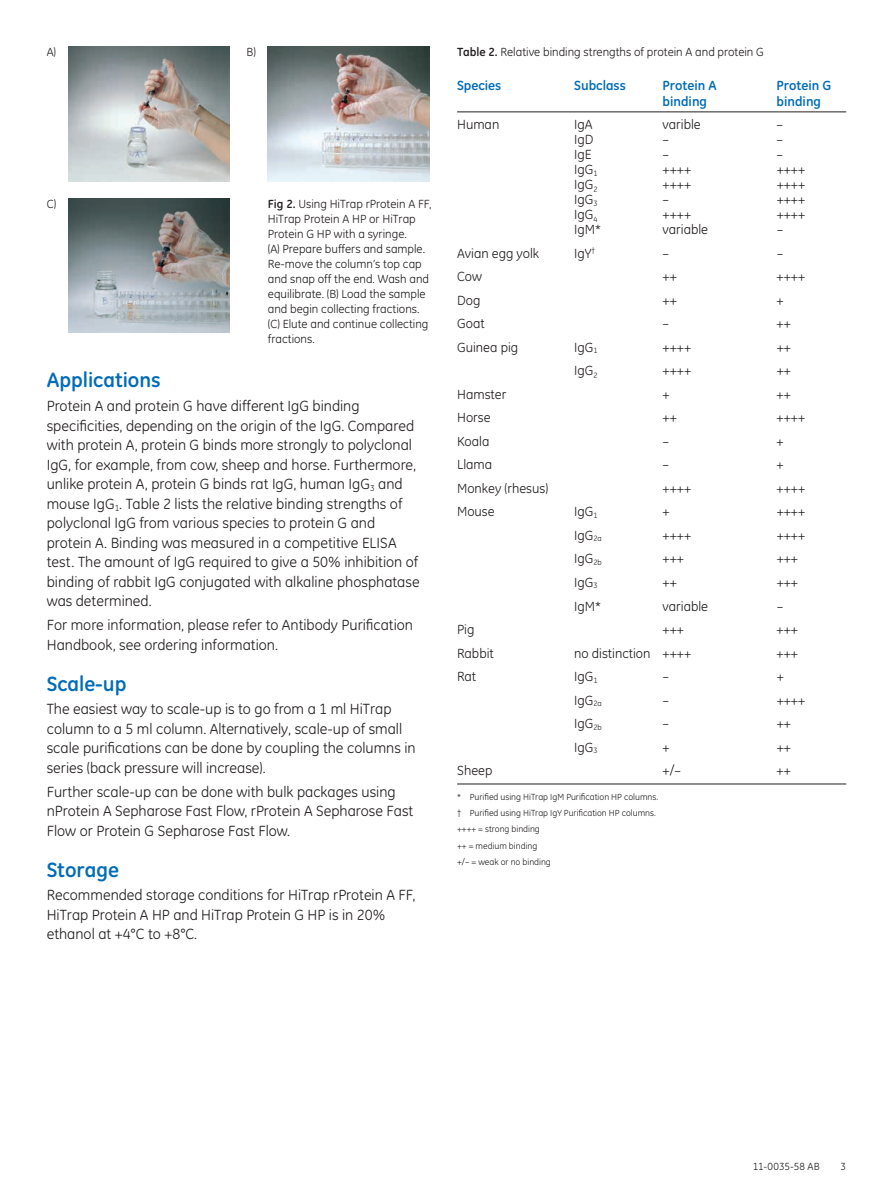
<style>
.page{position:relative;width:893px;height:1191px;background:#fff}
.page>*{position:absolute;margin:0;border:0;box-sizing:border-box;transform-origin:0 0}
.t1{font:700 21px "GE Inspira";color:#006cb7}
.t2{font:15px/19.5px "GE Inspira";color:#231f20}
.t3{font:13.5px "GE Inspira";color:#231f20}
.t4{font:700 13.5px "GE Inspira";color:#006cb7}
.t5{font:12px/15px "GE Inspira";color:#231f20}
.t6{font:10.5px "GE Inspira";color:#231f20}
.t7{font:9px/16.2px "GE Inspira";color:#231f20}
.s1{font-weight:700}
</style>
<div class="page">
<img style="left:68px;top:47px;width:162px;height:134px">
<img style="left:268px;top:47px;width:161px;height:134px">
<img style="left:68px;top:198px;width:162px;height:135px">
<hr style="left:457px;top:111px;width:389px;height:1px;background:#231f20">
<hr style="left:457px;top:783px;width:389px;height:1px;background:#231f20">
<p class="t5" style="left:47px;top:44px;width:11px">A)</p>
<p class="t5" style="left:247px;top:44px;width:11px">B)</p>
<p class="t5" style="left:47px;top:196px;width:11px">C)</p>
<p class="t5" style="left:268px;top:196px;width:165px"><span class="s1">Fig 2.</span> Using HiTrap rProtein A FF,<br>HiTrap Protein A HP or HiTrap<br>Protein G HP with a syringe.<br>(A) Prepare buffers and sample.<br>Re‑move the column’s top cap and snap off the end. Wash and equilibrate. (B) Load the sample and begin collecting fractions. (C) Elute and continue collecting fractions.</p>
<h1 class="t1" style="left:47px;top:367px;width:116px">Applications</h1>
<p class="t2" style="left:47px;top:396px;width:374px">Protein A and protein G have different IgG binding specificities, depending on the origin of the IgG. Compared with protein A, protein G binds more strongly to polyclonal IgG, for example, from cow, sheep and horse. Furthermore, unlike protein A, protein G binds rat IgG, human IgG<sub>3</sub> and mouse IgG<sub>1</sub>. Table 2 lists the relative binding strengths of polyclonal IgG from various species to protein G and protein A. Binding was measured in a competitive ELISA test. The amount of IgG required to give a 50% inhibition of binding of rabbit IgG conjugated with alkaline phosphatase was determined.</p>
<p class="t2" style="left:47px;top:615px;width:368px">For more information, please refer to Antibody Purification<br>Handbook, see ordering information.</p>
<h1 class="t1" style="left:47px;top:670px;width:81px">Scale-up</h1>
<p class="t2" style="left:47px;top:699px;width:370px">The easiest way to scale-up is to go from a 1 ml HiTrap column to a 5 ml column. Alternatively, scale-up of small scale purifications can be done by coupling the columns in series (back pressure will increase).</p>
<p class="t2" style="left:47px;top:782px;width:368px">Further scale-up can be done with bulk packages using nProtein A Sepharose Fast Flow, rProtein A Sepharose Fast<br>Flow or Protein G Sepharose Fast Flow.</p>
<h1 class="t1" style="left:47px;top:856px;width:74px">Storage</h1>
<p class="t2" style="left:47px;top:885px;width:370px">Recommended storage conditions for HiTrap rProtein A FF,<br>HiTrap Protein A HP and HiTrap Protein G HP is in 20% ethanol at +4°C to +8°C.</p>
<p class="t5" style="left:457px;top:45px;width:308px"><span class="s1">Table 2.</span> Relative binding strengths of protein A and protein G</p>
<p class="t4" style="left:457px;top:76px;width:46px">Species</p>
<p class="t4" style="left:574px;top:76px;width:53px">Subclass</p>
<p class="t4" style="left:663px;top:76px;width:56px">Protein A</p>
<p class="t4" style="left:777px;top:76px;width:56px">Protein G</p>
<p class="t4" style="left:663px;top:92px;width:46px">binding</p>
<p class="t4" style="left:777px;top:92px;width:46px">binding</p>
<p class="t3" style="left:457px;top:117px;width:44px">Human</p>
<p class="t3" style="left:574px;top:117px;width:20px">IgA</p>
<p class="t3" style="left:663px;top:117px;width:40px">varible</p>
<p class="t3" style="left:777px;top:117px;width:8px">–</p>
<p class="t3" style="left:574px;top:132px;width:21px">IgD</p>
<p class="t3" style="left:663px;top:132px;width:8px">–</p>
<p class="t3" style="left:777px;top:132px;width:8px">–</p>
<p class="t3" style="left:574px;top:147px;width:19px">IgE</p>
<p class="t3" style="left:663px;top:147px;width:8px">–</p>
<p class="t3" style="left:777px;top:147px;width:8px">–</p>
<p class="t3" style="left:574px;top:162px;width:25px">IgG<sub>1</sub></p>
<p class="t3" style="left:663px;top:162px;width:30px">++++</p>
<p class="t3" style="left:777px;top:162px;width:30px">++++</p>
<p class="t3" style="left:574px;top:177px;width:25px">IgG<sub>2</sub></p>
<p class="t3" style="left:663px;top:177px;width:30px">++++</p>
<p class="t3" style="left:777px;top:177px;width:30px">++++</p>
<p class="t3" style="left:574px;top:192px;width:25px">IgG<sub>3</sub></p>
<p class="t3" style="left:663px;top:192px;width:8px">–</p>
<p class="t3" style="left:777px;top:192px;width:30px">++++</p>
<p class="t3" style="left:574px;top:207px;width:25px">IgG<sub>4</sub></p>
<p class="t3" style="left:663px;top:207px;width:30px">++++</p>
<p class="t3" style="left:777px;top:207px;width:30px">++++</p>
<p class="t3" style="left:574px;top:222px;width:28px">IgM*</p>
<p class="t3" style="left:663px;top:222px;width:47px">variable</p>
<p class="t3" style="left:777px;top:222px;width:8px">–</p>
<p class="t3" style="left:457px;top:246px;width:84px">Avian egg yolk</p>
<p class="t3" style="left:574px;top:246px;width:23px">IgY<sup>†</sup></p>
<p class="t3" style="left:663px;top:246px;width:8px">–</p>
<p class="t3" style="left:777px;top:246px;width:8px">–</p>
<p class="t3" style="left:457px;top:269px;width:27px">Cow</p>
<p class="t3" style="left:663px;top:269px;width:16px">++</p>
<p class="t3" style="left:777px;top:269px;width:30px">++++</p>
<p class="t3" style="left:457px;top:293px;width:25px">Dog</p>
<p class="t3" style="left:663px;top:293px;width:16px">++</p>
<p class="t3" style="left:777px;top:293px;width:9px">+</p>
<p class="t3" style="left:457px;top:316px;width:29px">Goat</p>
<p class="t3" style="left:663px;top:316px;width:8px">–</p>
<p class="t3" style="left:777px;top:316px;width:16px">++</p>
<p class="t3" style="left:457px;top:340px;width:63px">Guinea pig</p>
<p class="t3" style="left:574px;top:340px;width:25px">IgG<sub>1</sub></p>
<p class="t3" style="left:663px;top:340px;width:30px">++++</p>
<p class="t3" style="left:777px;top:340px;width:16px">++</p>
<p class="t3" style="left:574px;top:363px;width:25px">IgG<sub>2</sub></p>
<p class="t3" style="left:663px;top:363px;width:30px">++++</p>
<p class="t3" style="left:777px;top:363px;width:16px">++</p>
<p class="t3" style="left:457px;top:387px;width:51px">Hamster</p>
<p class="t3" style="left:663px;top:387px;width:9px">+</p>
<p class="t3" style="left:777px;top:387px;width:16px">++</p>
<p class="t3" style="left:457px;top:410px;width:35px">Horse</p>
<p class="t3" style="left:663px;top:410px;width:16px">++</p>
<p class="t3" style="left:777px;top:410px;width:30px">++++</p>
<p class="t3" style="left:457px;top:434px;width:34px">Koala</p>
<p class="t3" style="left:663px;top:434px;width:8px">–</p>
<p class="t3" style="left:777px;top:434px;width:9px">+</p>
<p class="t3" style="left:457px;top:457px;width:37px">Llama</p>
<p class="t3" style="left:663px;top:457px;width:8px">–</p>
<p class="t3" style="left:777px;top:457px;width:9px">+</p>
<p class="t3" style="left:457px;top:481px;width:93px">Monkey (rhesus)</p>
<p class="t3" style="left:663px;top:481px;width:30px">++++</p>
<p class="t3" style="left:777px;top:481px;width:30px">++++</p>
<p class="t3" style="left:457px;top:504px;width:39px">Mouse</p>
<p class="t3" style="left:574px;top:504px;width:25px">IgG<sub>1</sub></p>
<p class="t3" style="left:663px;top:504px;width:9px">+</p>
<p class="t3" style="left:777px;top:504px;width:30px">++++</p>
<p class="t3" style="left:574px;top:528px;width:29px">IgG<sub>2a</sub></p>
<p class="t3" style="left:663px;top:528px;width:30px">++++</p>
<p class="t3" style="left:777px;top:528px;width:30px">++++</p>
<p class="t3" style="left:574px;top:551px;width:29px">IgG<sub>2b</sub></p>
<p class="t3" style="left:663px;top:551px;width:23px">+++</p>
<p class="t3" style="left:777px;top:551px;width:23px">+++</p>
<p class="t3" style="left:574px;top:575px;width:25px">IgG<sub>3</sub></p>
<p class="t3" style="left:663px;top:575px;width:16px">++</p>
<p class="t3" style="left:777px;top:575px;width:23px">+++</p>
<p class="t3" style="left:574px;top:598px;width:28px">IgM*</p>
<p class="t3" style="left:663px;top:598px;width:47px">variable</p>
<p class="t3" style="left:777px;top:598px;width:8px">–</p>
<p class="t3" style="left:457px;top:622px;width:19px">Pig</p>
<p class="t3" style="left:663px;top:622px;width:23px">+++</p>
<p class="t3" style="left:777px;top:622px;width:23px">+++</p>
<p class="t3" style="left:457px;top:645px;width:38px">Rabbit</p>
<p class="t3" style="left:574px;top:645px;width:119px">no distinction ++++</p>
<p class="t3" style="left:777px;top:645px;width:23px">+++</p>
<p class="t3" style="left:457px;top:669px;width:21px">Rat</p>
<p class="t3" style="left:574px;top:669px;width:25px">IgG<sub>1</sub></p>
<p class="t3" style="left:663px;top:669px;width:8px">–</p>
<p class="t3" style="left:777px;top:669px;width:9px">+</p>
<p class="t3" style="left:574px;top:692px;width:29px">IgG<sub>2a</sub></p>
<p class="t3" style="left:663px;top:692px;width:8px">–</p>
<p class="t3" style="left:777px;top:692px;width:30px">++++</p>
<p class="t3" style="left:574px;top:716px;width:29px">IgG<sub>2b</sub></p>
<p class="t3" style="left:663px;top:716px;width:8px">–</p>
<p class="t3" style="left:777px;top:716px;width:16px">++</p>
<p class="t3" style="left:574px;top:739px;width:25px">IgG<sub>3</sub></p>
<p class="t3" style="left:663px;top:739px;width:9px">+</p>
<p class="t3" style="left:777px;top:739px;width:16px">++</p>
<p class="t3" style="left:457px;top:763px;width:37px">Sheep</p>
<p class="t3" style="left:663px;top:763px;width:20px">+/–</p>
<p class="t3" style="left:777px;top:763px;width:16px">++</p>
<p class="t7" style="left:457px;top:788px;width:203px">* Purified using HiTrap IgM Purification HP columns. † Purified using HiTrap IgY Purification HP columns. ++++ = strong binding<br>++ = medium binding<br>+/– = weak or no binding</p>
<p class="t6" style="left:753px;top:1160px;width:68px">11-0035-58 AB</p>
<p class="t6" style="left:841px;top:1160px;width:7px">3</p>
</div>
